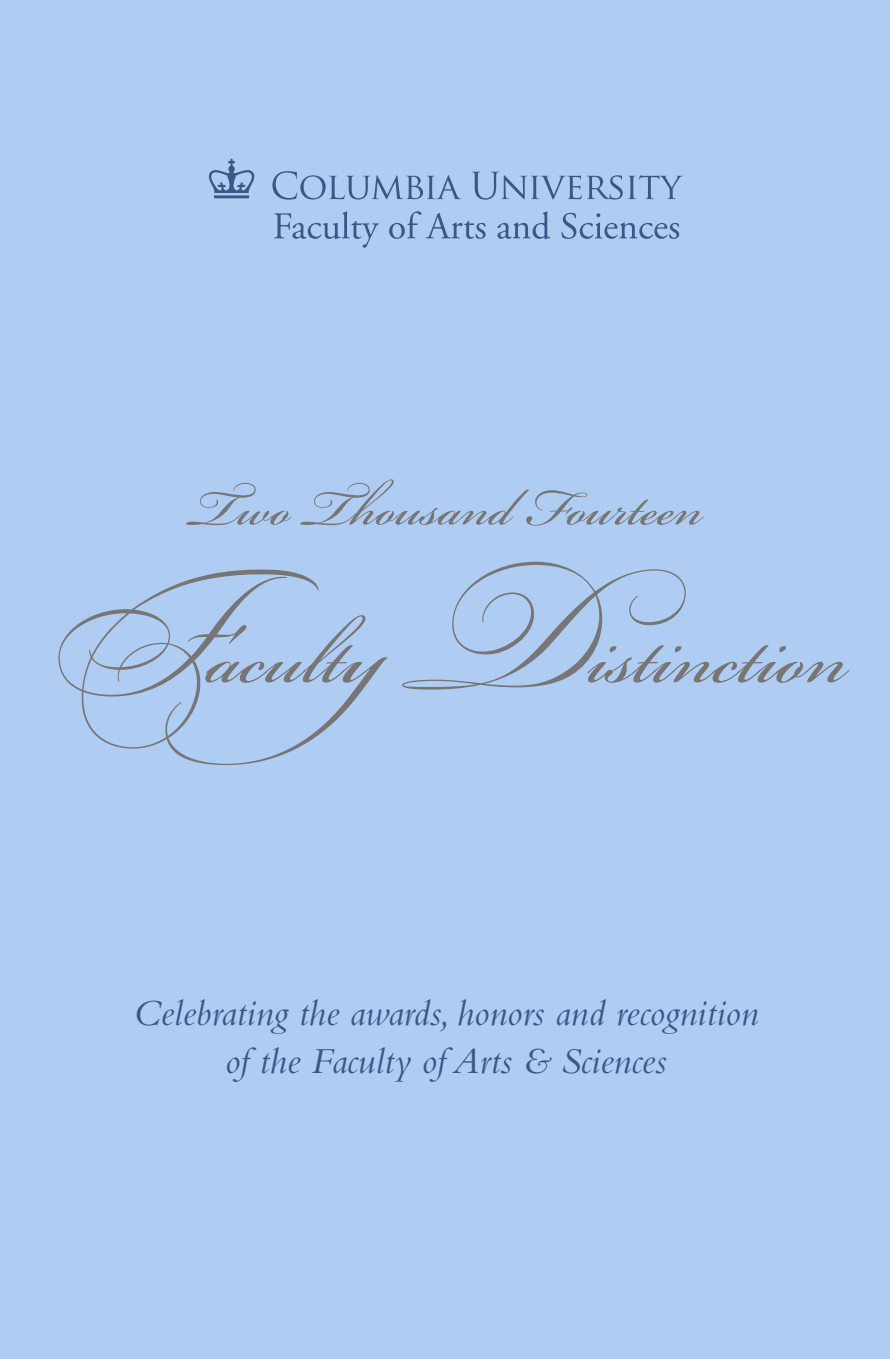
<style>
.page{position:relative;width:890px;height:1359px;background:#fff}
.page>*{position:absolute;margin:0;border:0;box-sizing:border-box;transform-origin:0 0}
.t1{font:117px "Bickham Script MM 400";color:#777575}
.t2{font:78.75px "Bickham Script MM 400";color:#777575}
.t3{font:italic 38.25px/47.2px "Bembo";color:#385988;text-align:center}
.s1{font-family:"Bickham Script MM Sw Caps 400"}
.s2{font-family:"Bickham Script MM Alt II 600"}
</style>
<div class="page">
<div style="left:0;top:0;width:889px;height:1359px;background:#afcdf2"></div>
<svg style="left:272px;top:171px;width:189px;height:29px"></svg>
<svg style="left:472px;top:172px;width:150px;height:28px"></svg>
<svg style="left:628px;top:175px;width:54px;height:24px"></svg>
<svg style="left:208px;top:159px;width:47px;height:39px"></svg>
<svg style="left:274px;top:211px;width:105px;height:37px"></svg>
<svg style="left:389px;top:211px;width:96px;height:28px"></svg>
<svg style="left:497px;top:211px;width:53px;height:28px"></svg>
<svg style="left:561px;top:213px;width:118px;height:26px"></svg>
<h2 class="t2" style="left:189px;top:465px;width:515px">Two Thousand Fourteen</h2>
<h1 class="t1" style="left:44px;top:594px;width:805px"><span class="s1">F</span>acult<span class="s2">y</span><span class="s1">D</span>istinction</h1>
<p class="t3" style="left:133px;top:989px;width:627px">Celebrating the awards, honors and recognition of the Faculty of Arts &amp; Sciences</p>
</div>
